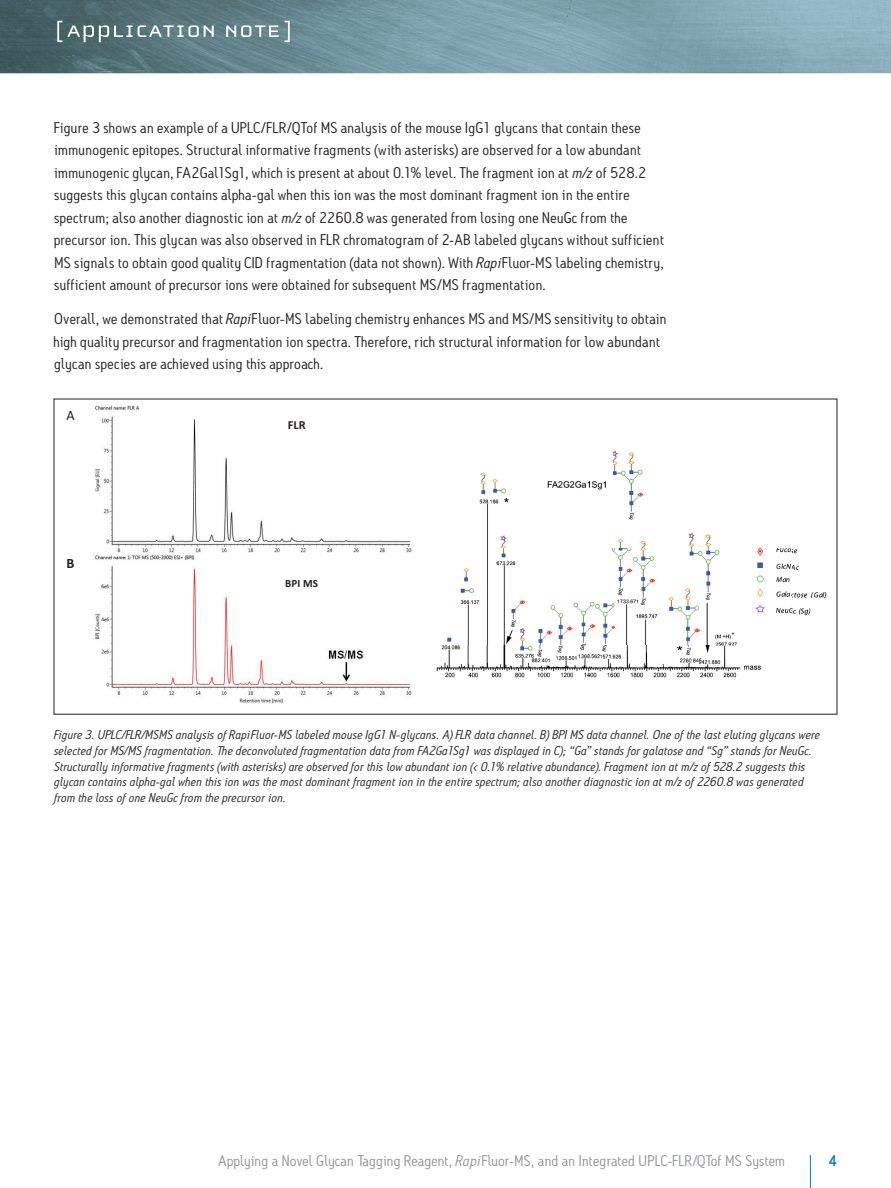
<style>
.page{position:relative;width:891px;height:1188px;background:#fff}
.page>*{position:absolute;margin:0;border:0;box-sizing:border-box;transform-origin:0 0}
.t1{font:15px/22.5px "Antitled OT";letter-spacing:.02em;color:#231f20;scale:1.05 1}
.t2{font:15px "Antitled OT";letter-spacing:.01em;color:#939598;scale:1.05 1}
.t3{font:500 15px "Antitled OT";color:#0083ad;scale:1.05 1}
.t4{font:14.25px "Calibri";color:#231f20}
.t5{font:700 14.25px "Calibri";color:#231f20}
.t6{font:italic 12.3px/15.8px "Antitled OT";letter-spacing:.02em;color:#231f20;scale:1.05 1}
.t7{font:700 12.3px "Calibri";color:#231f20}
.t8{font:700 11.1px "Calibri";color:#231f20}
.s1{font-style:italic}
</style>
<div class="page">
<hr style="left:810px;top:1155px;width:1px;height:33px;background:#0083ad">
<img style="left:0;top:0;width:891px;height:73px">
<svg style="left:57px;top:21px;width:157px;height:21px;background:#738b8f"></svg>
<svg style="left:226px;top:21px;width:64px;height:21px"></svg>
<img style="left:94px;top:404px;width:319px;height:299px">
<img style="left:437px;top:451px;width:390px;height:227px">
<svg style="left:280px;top:413px;width:46px;height:27px"></svg>
<p class="t1" style="left:54px;top:116px;width:582px">Figure 3 shows an example of a UPLC/FLR/QTof MS analysis of the mouse IgG1 glycans that contain these immunogenic epitopes. Structural informative fragments (with asterisks) are observed for a low abundant immunogenic glycan, FA2Gal1Sg1, which is present at about 0.1% level. The fragment ion at <span class="s1">m/z</span> of 528.2 suggests this glycan contains alpha-gal when this ion was the most dominant fragment ion in the entire spectrum; also another diagnostic ion at <span class="s1">m/z</span> of 2260.8 was generated from losing one NeuGc from the precursor ion. This glycan was also observed in FLR chromatogram of 2-AB labeled glycans without sufficient MS signals to obtain good quality CID fragmentation (data not shown). With <span class="s1">Rapi</span>Fluor-MS labeling chemistry, sufficient amount of precursor ions were obtained for subsequent MS/MS fragmentation.</p>
<p class="t1" style="left:54px;top:307px;width:585px">Overall, we demonstrated that <span class="s1">Rapi</span>Fluor-MS labeling chemistry enhances MS and MS/MS sensitivity to obtain high quality precursor and fragmentation ion spectra. Therefore, rich structural information for low abundant glycan species are achieved using this approach.</p>
<p class="t4" style="left:67px;top:406px;width:10px">A</p>
<p class="t5" style="left:67px;top:554px;width:9px">B</p>
<p class="t7" style="left:288px;top:417px;width:19px">FLR</p>
<p class="t8" style="left:285px;top:577px;width:34px">BPI MS</p>
<p class="t6" style="left:54px;top:727px;width:731px">Figure 3. UPLC/FLR/MSMS analysis of RapiFluor-MS labeled mouse IgG1 N-glycans. A) FLR data channel. B) BPI MS data channel. One of the last eluting glycans were selected for MS/MS fragmentation. The deconvoluted fragmentation data from FA2Ga1Sg1 was displayed in C); “Ga” stands for galatose and “Sg” stands for NeuGc.<br>Structurally informative fragments (with asterisks) are observed for this low abundant ion (&lt; 0.1% relative abundance). Fragment ion at m/z of 528.2 suggests this glycan contains alpha-gal when this ion was the most dominant fragment ion in the entire spectrum; also another diagnostic ion at m/z of 2260.8 was generated from the loss of one NeuGc from the precursor ion.</p>
<p class="t2" style="left:218px;top:1151px;width:542px">Applying a Novel Glycan Tagging Reagent, <span class="s1">Rapi</span>Fluor-MS, and an Integrated UPLC-FLR/QTof MS System</p>
<p class="t3" style="left:829px;top:1151px;width:10px">4</p>
</div>
